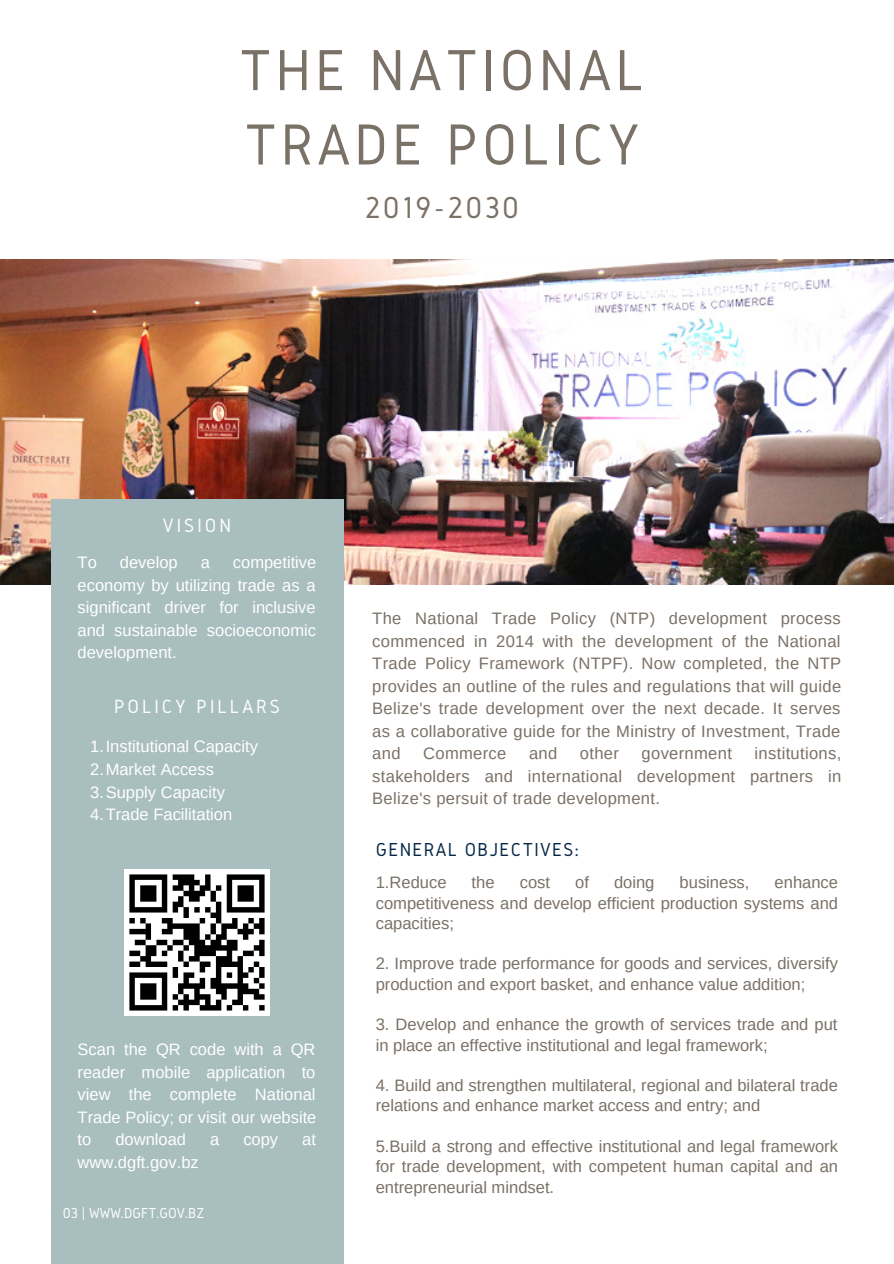
<style>
.page{position:relative;width:894px;height:1264px;background:#fff}
.page>*{position:absolute;margin:0;border:0;box-sizing:border-box;transform-origin:0 0}
.t1{font:60px/74.2px "Gidole";letter-spacing:.07em;color:#7a7167}
.t2{font:31.5px "Gidole";letter-spacing:.07em;color:#7a7167}
.t3{font:19.8px "Gidole";letter-spacing:.15em;color:#fff}
.t4{font:19.5px "Gidole";letter-spacing:.07em;color:#052747}
.t5{font:16.5px/22.5px "Arimo";color:#7a7167;text-align:justify}
.t6{font:16.5px/22.5px "Arimo";color:#fff;text-align:justify}
.t7{font:16.5px "Arimo";letter-spacing:.02em;color:#7a7167}
.t8{font:15px "Gidole";color:#fff}
</style>
<div class="page">
<img style="left:0;top:259px;width:893px;height:326px">
<div style="left:51px;top:499px;width:292px;height:764px;background:#a9bebe"></div>
<img style="left:124px;top:869px;width:146px;height:146px">
<h1 class="t1" style="left:239px;top:32px;width:406px">THE NATIONAL<br>TRADE POLICY</h1>
<h2 class="t2" style="left:364px;top:190px;width:156px">2019-2030</h2>
<p class="t3" style="left:163px;top:514px;width:70px">VISION</p>
<p class="t6" style="left:78px;top:551px;width:21px">To</p>
<p class="t6" style="left:120px;top:551px;width:59px">develop</p>
<p class="t6" style="left:201px;top:551px;width:11px">a</p>
<p class="t6" style="left:78px;top:551px;width:240px;text-indent:155px">competitive economy by utilizing trade as a significant driver for inclusive and sustainable socioeconomic development.</p>
<p class="t3" style="left:114px;top:695px;width:167px">POLICY PILLARS</p>
<p class="t6" style="left:90px;top:735px;width:169px;text-align:left">1.Institutional Capacity<br>2.Market Access<br>3.Supply Capacity<br>4.Trade Facilitation</p>
<p class="t6" style="left:78px;top:1038px;width:240px">Scan the QR code with a QR reader mobile application to view the complete National Trade Policy; or visit our website to</p>
<p class="t6" style="left:115px;top:1128px;width:72px">download</p>
<p class="t6" style="left:210px;top:1128px;width:11px">a</p>
<p class="t6" style="left:243px;top:1128px;width:36px">copy</p>
<p class="t6" style="left:302px;top:1128px;width:15px">at</p>
<p class="t6" style="left:78px;top:1150px;width:123px">www.dgft.gov.bz</p>
<p class="t8" style="left:63px;top:1204px;width:143px">03 | WWW.DGFT.GOV.BZ</p>
<p class="t5" style="left:372px;top:607px;width:470px">The National Trade Policy (NTP) development process commenced in 2014 with the development of the National Trade Policy Framework (NTPF). Now completed, the NTP provides an outline of the rules and regulations that will guide Belize's trade development over the next decade. It serves as a collaborative guide for the Ministry of Investment, Trade and</p>
<p class="t5" style="left:372px;top:742px;width:470px;text-indent:382px">institutions, stakeholders and international development partners in Belize's persuit of trade development.</p>
<p class="t4" style="left:375px;top:838px;width:204px">GENERAL OBJECTIVES:</p>
<p class="t5" style="left:375px;top:871px;width:72px">1.Reduce</p>
<p class="t5" style="left:471px;top:871px;width:24px">the</p>
<p class="t5" style="left:519px;top:871px;width:32px">cost</p>
<p class="t5" style="left:575px;top:871px;width:15px">of</p>
<p class="t5" style="left:614px;top:871px;width:42px">doing</p>
<p class="t5" style="left:679px;top:871px;width:71px">business,</p>
<p class="t7" style="left:423px;top:744px;width:85px">Commerce</p>
<p class="t5" style="left:529px;top:742px;width:30px">and</p>
<p class="t5" style="left:579px;top:742px;width:41px">other</p>
<p class="t7" style="left:641px;top:744px;width:92px">government</p>
<p class="t5" style="left:375px;top:872px;width:464px;line-height:20.2px;text-indent:399px">enhance competitiveness and develop efficient production systems and capacities;</p>
<p class="t5" style="left:375px;top:953px;width:464px;line-height:20.2px">2. Improve trade performance for goods and services, diversify production and export basket, and enhance value addition;</p>
<p class="t5" style="left:375px;top:1014px;width:463px;line-height:20.2px">3. Develop and enhance the growth of services trade and put in place an effective institutional and legal framework;</p>
<p class="t5" style="left:375px;top:1075px;width:463px;line-height:20.2px">4. Build and strengthen multilateral, regional and bilateral trade relations and enhance market access and entry; and</p>
<p class="t5" style="left:375px;top:1136px;width:464px;line-height:20.2px">5.Build a strong and effective institutional and legal framework for trade development, with competent human capital and an entrepreneurial mindset.</p>
</div>
